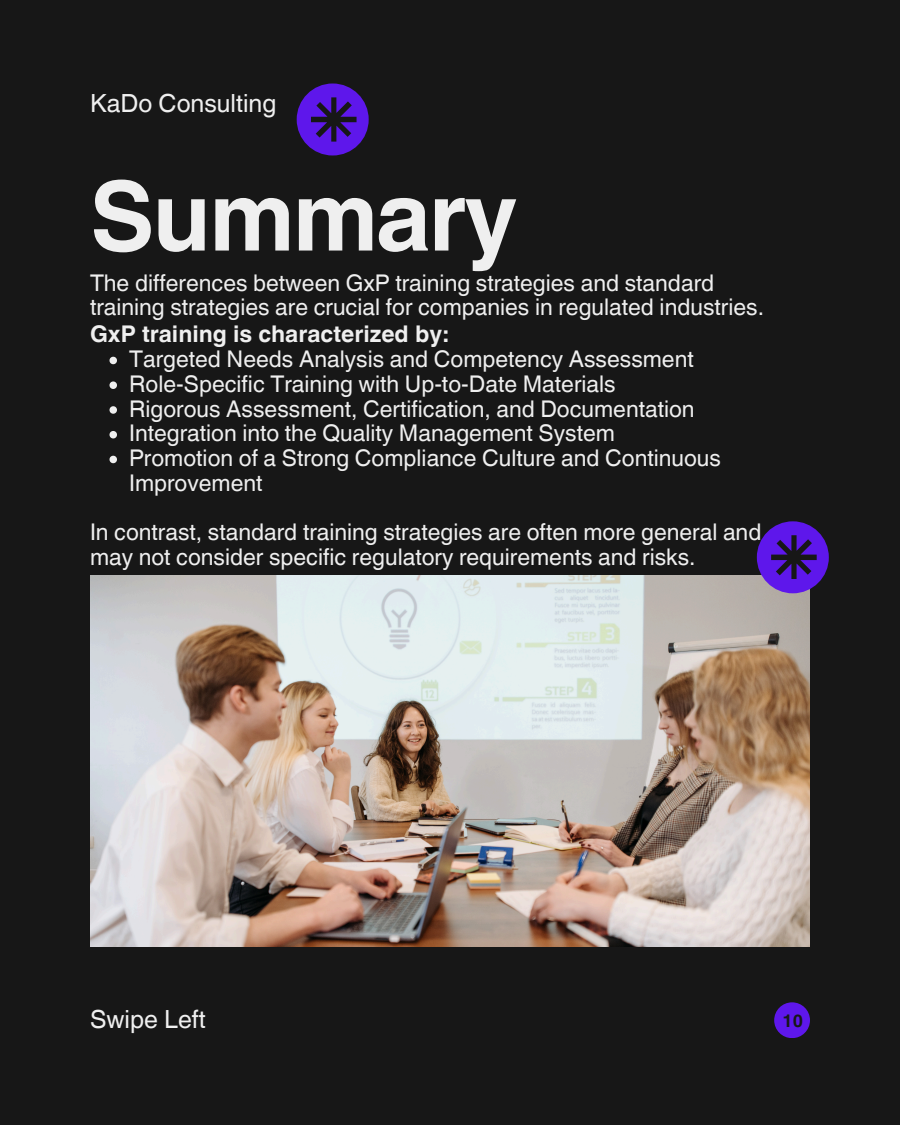
<style>
.page{position:relative;width:900px;height:1125px;background:#171717}
.page>*{position:absolute;margin:0;border:0;box-sizing:border-box;transform-origin:0 0}
.t1{font:700 96.3px "Helvetica World";letter-spacing:-.025em;color:#efefef}
.t2{font:25px "Helvetica World";color:#efefef}
.t3{font:23px/24.8px "Helvetica World";color:#efefef}
.t4{font:700 23px "Helvetica World";color:#efefef}
.t5{font:700 17.8px "Helvetica World";color:#171717}
</style>
<div class="page">
<div style="left:774px;top:1002px;width:36px;height:36px;background:#5e17eb;border-radius:50%"></div>
<svg style="left:110px;top:357px;width:7px;height:7px"></svg>
<svg style="left:110px;top:381px;width:7px;height:8px"></svg>
<svg style="left:110px;top:406px;width:7px;height:8px"></svg>
<svg style="left:110px;top:431px;width:7px;height:7px"></svg>
<svg style="left:110px;top:456px;width:7px;height:7px"></svg>
<img style="left:90px;top:575px;width:720px;height:372px">
<div style="left:757px;top:521px;width:72px;height:72px;background:#5e17eb;border-radius:50%"></div>
<svg style="left:771px;top:535px;width:45px;height:44px"></svg>
<div style="left:297px;top:83px;width:72px;height:73px;background:#5e17eb;border-radius:50%"></div>
<svg style="left:311px;top:97px;width:45px;height:44px"></svg>
<p class="t2" style="left:90px;top:89px;width:188px">KaDo Consulting</p>
<p class="t1" style="left:90px;top:138px;width:429px">Summary</p>
<p class="t3" style="left:90px;top:270px;width:676px">The differences between GxP training strategies and standard training strategies are crucial for companies in regulated industries.</p>
<p class="t4" style="left:90px;top:316px;width:360px">GxP training is characterized by:</p>
<p class="t3" style="left:129px;top:347px;width:566px">Targeted Needs Analysis and Competency Assessment</p>
<p class="t3" style="left:129px;top:372px;width:488px">Role-Specific Training with Up-to-Date Materials</p>
<p class="t3" style="left:129px;top:396px;width:567px">Rigorous Assessment, Certification, and Documentation</p>
<p class="t3" style="left:129px;top:421px;width:487px">Integration into the Quality Management System</p>
<p class="t3" style="left:129px;top:446px;width:593px">Promotion of a Strong Compliance Culture and Continuous<br>Improvement</p>
<p class="t3" style="left:90px;top:520px;width:673px">In contrast, standard training strategies are often more general and may not consider specific regulatory requirements and risks.</p>
<p class="t2" style="left:90px;top:1004px;width:117px">Swipe Left</p>
<h1 class="t5" style="left:783px;top:1006px;width:22px">10</h1>
</div>
